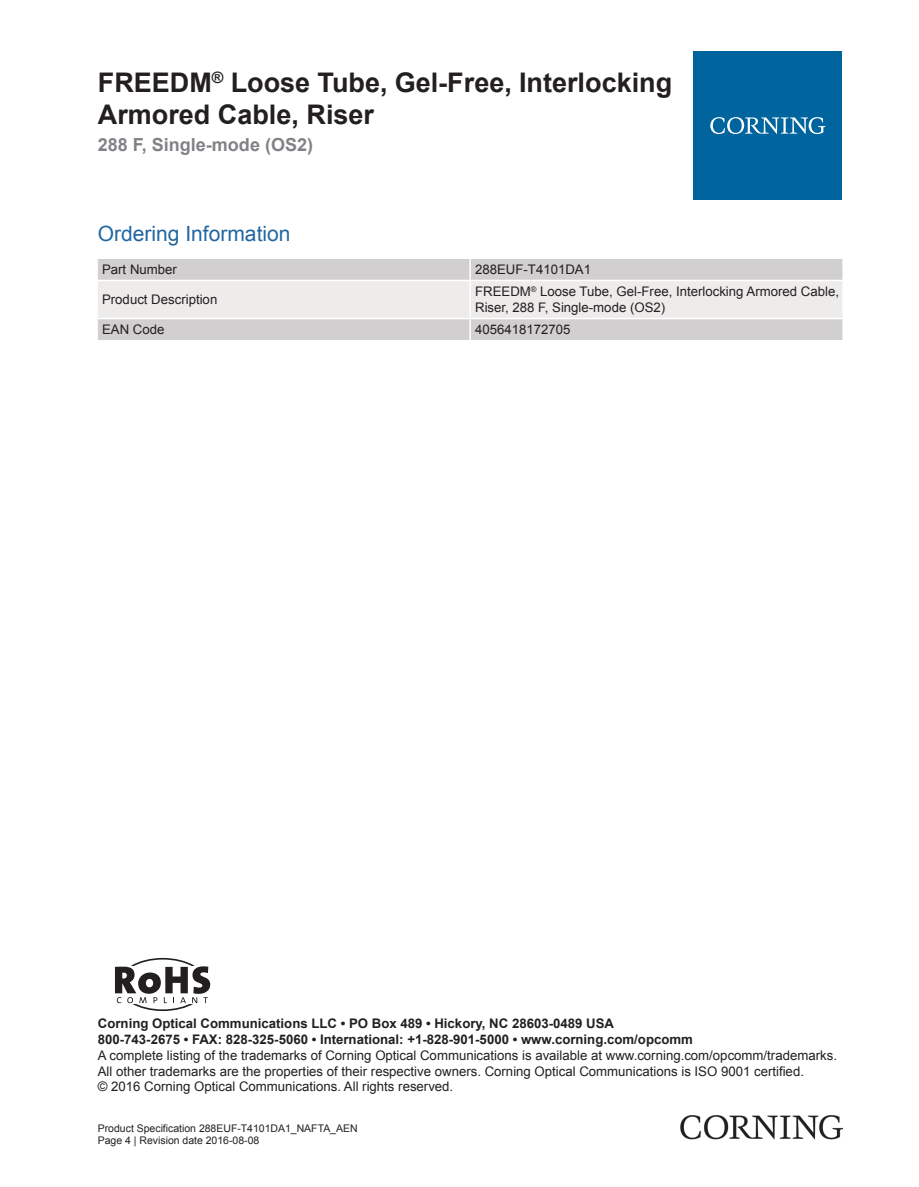
<style>
.page{position:relative;width:919px;height:1187px;background:#fff}
.page>*{position:absolute;margin:0;border:0;box-sizing:border-box;transform-origin:0 0}
.t1{font:700 27px/32.4px "Arial";color:#231f20}
.t2{font:21px "Arial";color:#2166a2}
.t3{font:700 18px "Arial";color:#808285}
.t4{font:13.2px/15.9px "Arial";color:#231f20}
.t5{font:700 13.2px/15.9px "Arial";color:#231f20}
.t6{font:10.5px/12.6px "Arial";color:#231f20}
</style>
<div class="page">
<div style="left:98px;top:259px;width:744px;height:81px;background:#d1cfcf"></div>
<div style="left:98px;top:281px;width:744px;height:37px;background:#edeceb"></div>
<hr style="left:469px;top:259px;width:2px;height:21px;background:#fff">
<hr style="left:469px;top:281px;width:2px;height:37px;background:#fff">
<hr style="left:469px;top:319px;width:2px;height:21px;background:#fff">
<hr style="left:98px;top:280px;width:372px;height:1px;background:#fff">
<hr style="left:470px;top:280px;width:372px;height:1px;background:#fff">
<hr style="left:98px;top:318px;width:372px;height:1px;background:#fff">
<hr style="left:470px;top:318px;width:372px;height:1px;background:#fff">
<div style="left:693px;top:51px;width:149px;height:149px;background:#00649e"></div>
<svg style="left:710px;top:117px;width:115px;height:17px"></svg>
<img style="left:680px;top:1115px;width:162px;height:24px">
<div style="left:118px;top:957px;width:90px;height:53px;border:2px solid #231f20;border-radius:50%"></div>
<div style="left:98px;top:966px;width:123px;height:38px;background:#fff"></div>
<svg style="left:115px;top:966px;width:95px;height:37px"></svg>
<h1 class="t1" style="left:98px;top:66px;width:576px">FREEDM<sup>®</sup> Loose Tube, Gel-Free, Interlocking<br>Armored Cable, Riser</h1>
<h3 class="t3" style="left:98px;top:132px;width:217px">288 F, Single-mode (OS2)</h3>
<h2 class="t2" style="left:98px;top:219px;width:194px">Ordering Information</h2>
<p class="t4" style="left:102px;top:261px;width:76px">Part Number</p>
<p class="t4" style="left:475px;top:261px;width:117px">288EUF-T4101DA1</p>
<p class="t4" style="left:102px;top:291px;width:117px">Product Description</p>
<p class="t4" style="left:475px;top:283px;width:365px">FREEDM<sup>®</sup> Loose Tube, Gel-Free, Interlocking Armored Cable,<br>Riser, 288 F, Single-mode (OS2)</p>
<p class="t4" style="left:102px;top:322px;width:64px">EAN Code</p>
<p class="t4" style="left:475px;top:322px;width:97px">4056418172705</p>
<p class="t5" style="left:98px;top:1015px;width:596px">Corning Optical Communications LLC • PO Box 489 • Hickory, NC 28603-0489 USA<br>800-743-2675 • FAX: 828-325-5060 • International: +1-828-901-5000 • www.corning.com/opcomm</p>
<p class="t4" style="left:98px;top:1046px;width:740px">A complete listing of the trademarks of Corning Optical Communications is available at www.corning.com/opcomm/trademarks.<br>All other trademarks are the properties of their respective owners. Corning Optical Communications is ISO 9001 certified.<br>© 2016 Corning Optical Communications. All rights reserved.</p>
<p class="t6" style="left:98px;top:1121px;width:261px">Product Specification 288EUF-T4101DA1_NAFTA_AEN<br>Page 4 | Revision date 2016-08-08</p>
</div>
